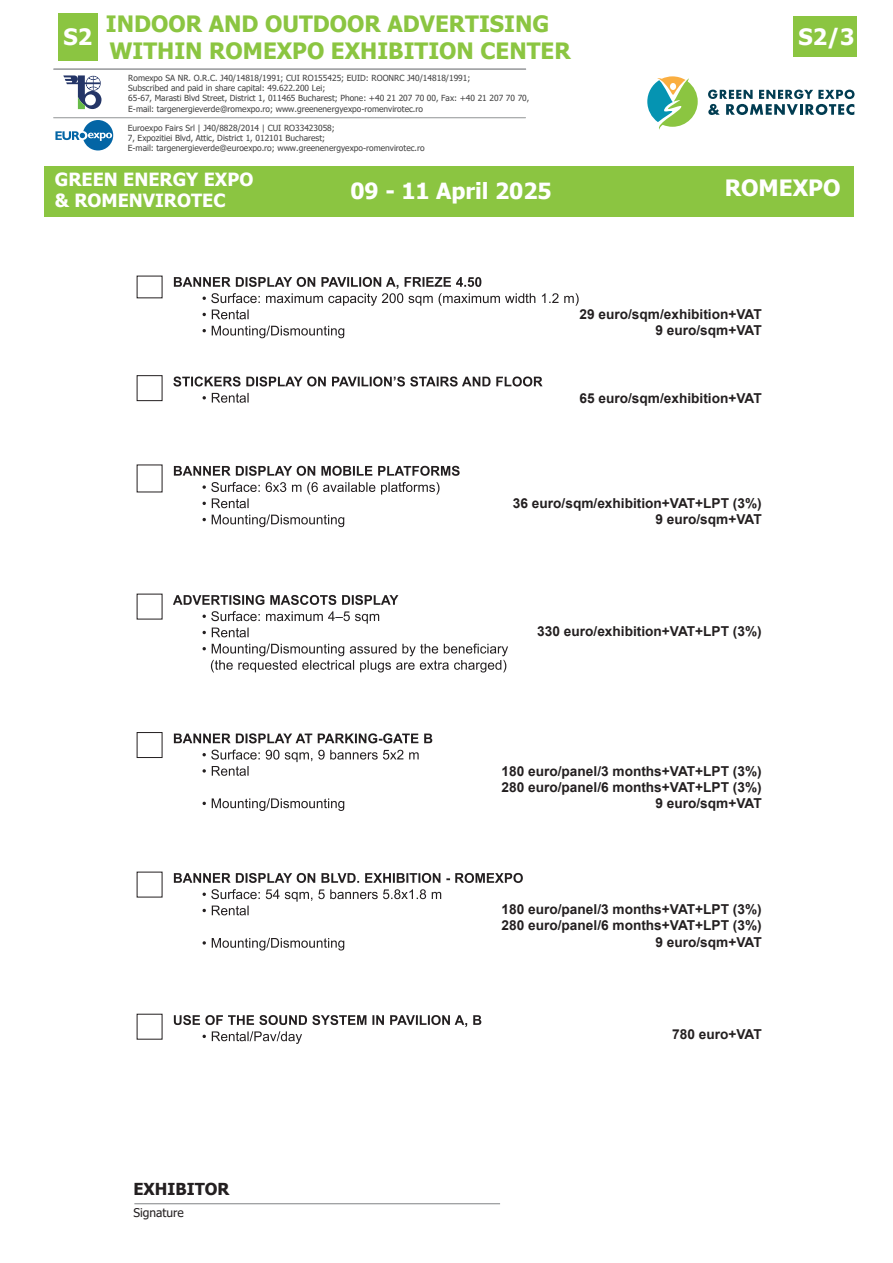
<style>
.page{position:relative;width:893px;height:1263px;background:#fff}
.page>*{position:absolute;margin:0;border:0;box-sizing:border-box;transform-origin:0 0}
.t1{font:700 22.5px/27px "Tahoma";color:#8bc541}
.t2{font:700 22.5px "Tahoma";color:#fff}
.t3{font:700 22.2px "Tahoma";color:#fff}
.t4{font:700 18.15px/21.8px "Tahoma";color:#fff}
.t5{font:700 16.5px "Tahoma";color:#231f20}
.t6{font:700 13.65px/16.5px "Arial";color:#231f20;text-align:right}
.t7{font:12px "Tahoma";color:#231f20}
.t8{font:8.4px/10.1px "Tahoma";color:#424242}
.s1{font-style:inherit}
</style>
<div class="page">
<hr style="left:134px;top:1203px;width:366px;height:1px;background:#808285">
<svg style="left:174px;top:277px;width:405px;height:42px"></svg>
<svg style="left:203px;top:326px;width:141px;height:12px"></svg>
<div style="left:137px;top:375px;width:25px;height:26px;border:1px solid #231f20"></div>
<svg style="left:173px;top:376px;width:370px;height:10px"></svg>
<svg style="left:203px;top:393px;width:46px;height:10px"></svg>
<svg style="left:173px;top:595px;width:225px;height:10px"></svg>
<svg style="left:203px;top:611px;width:176px;height:26px"></svg>
<svg style="left:203px;top:644px;width:305px;height:28px"></svg>
<div style="left:137px;top:732px;width:25px;height:26px;border:1px solid #231f20"></div>
<svg style="left:174px;top:733px;width:258px;height:10px"></svg>
<svg style="left:202px;top:750px;width:217px;height:26px"></svg>
<svg style="left:203px;top:798px;width:141px;height:13px"></svg>
<svg style="left:174px;top:873px;width:349px;height:10px"></svg>
<svg style="left:203px;top:889px;width:238px;height:26px"></svg>
<svg style="left:203px;top:938px;width:141px;height:12px"></svg>
<svg style="left:174px;top:466px;width:286px;height:10px"></svg>
<svg style="left:203px;top:482px;width:236px;height:26px"></svg>
<svg style="left:203px;top:514px;width:141px;height:13px"></svg>
<div style="left:793px;top:16px;width:64px;height:41px;background:#8bc541"></div>
<div style="left:58px;top:13px;width:40px;height:48px;background:#8bc541"></div>
<div style="left:44px;top:166px;width:810px;height:51px;background:#8bc541"></div>
<svg style="left:647px;top:76px;width:51px;height:54px"></svg>
<svg style="left:708px;top:90px;width:146px;height:25px"></svg>
<hr style="left:54px;top:69px;width:472px;height:1px;background:#939598">
<hr style="left:54px;top:117px;width:471px;height:1px;background:#919495">
<svg style="left:55px;top:120px;width:58px;height:30px"></svg>
<svg style="left:63px;top:75px;width:38px;height:34px"></svg>
<svg style="left:174px;top:1015px;width:307px;height:29px"></svg>
<h1 class="t1" style="left:106px;top:11px;width:466px">INDOOR AND OUTDOOR ADVERTISING<br>WITHIN ROMEXPO EXHIBITION CENT<span class="s1">E</span>R</h1>
<p class="t8" style="left:128px;top:74px;width:403px">Romexpo SA NR. O.R.C. J40/14818/1991; CUI RO155425; EUID: ROONRC J40/14818/1991;<br>Subscribed and paid in share capital: 49.622.200 Lei;<br>65-67, Marasti Blvd Street, District 1, 011465 Bucharest; Phone: +40 21 207 70 00, Fax: +40 21 207 70 70, E-mail: targenergieverde@romexpo.ro; www.greenenergyexpo-romenvirotec.ro</p>
<p class="t8" style="left:128px;top:123px;width:298px">Euroexpo Fairs Srl | J40/8828/2014 | CUI RO33423058;<br>7, Expozitiei Blvd, Attic, District 1, 012101 Bucharest;<br>E-mail: targenergieverde@euroexpo.ro; www.greenenergyexpo-romenvirotec.ro</p>
<h1 class="t2" style="left:63px;top:21px;width:30px">S2</h1>
<h1 class="t2" style="left:798px;top:21px;width:57px">S2/3</h1>
<h3 class="t4" style="left:55px;top:169px;width:200px">GREEN ENERGY EXPO &amp; ROMENVIROTEC</h3>
<h2 class="t3" style="left:350px;top:175px;width:203px">09 - 11 April 2025</h2>
<h1 class="t2" style="left:725px;top:173px;width:117px">ROMEXPO</h1>
<h3 class="t6" style="left:579px;top:306px;width:184px">29 euro/sqm/exhibition+VAT</h3>
<h3 class="t6" style="left:655px;top:323px;width:108px">9 euro/sqm+VAT</h3>
<h3 class="t6" style="left:579px;top:390px;width:184px">65 euro/sqm/exhibition+VAT</h3>
<h3 class="t6" style="left:513px;top:495px;width:250px">36 euro/sqm/exhibition+VAT+LPT (3%)</h3>
<h3 class="t6" style="left:655px;top:511px;width:108px">9 euro/sqm+VAT</h3>
<h3 class="t6" style="left:537px;top:623px;width:226px">330 euro/exhibition+VAT+LPT (3%)</h3>
<h3 class="t6" style="left:502px;top:763px;width:262px">180 euro/panel/3 months+VAT+LPT (3%)<br>280 euro/panel/6 months+VAT+LPT (3%)<br>9 euro/sqm+VAT</h3>
<h3 class="t6" style="left:502px;top:901px;width:262px">180 euro/panel/3 months+VAT+LPT (3%)<br>280 euro/panel/6 months+VAT+LPT (3%)<br>9 euro/sqm+VAT</h3>
<h3 class="t5" style="left:133px;top:1178px;width:98px">EXHIBITOR</h3>
<h3 class="t7" style="left:133px;top:1205px;width:52px">Signature</h3>
<h3 class="t6" style="left:672px;top:1026px;width:91px">780 euro+VAT</h3>
</div>
